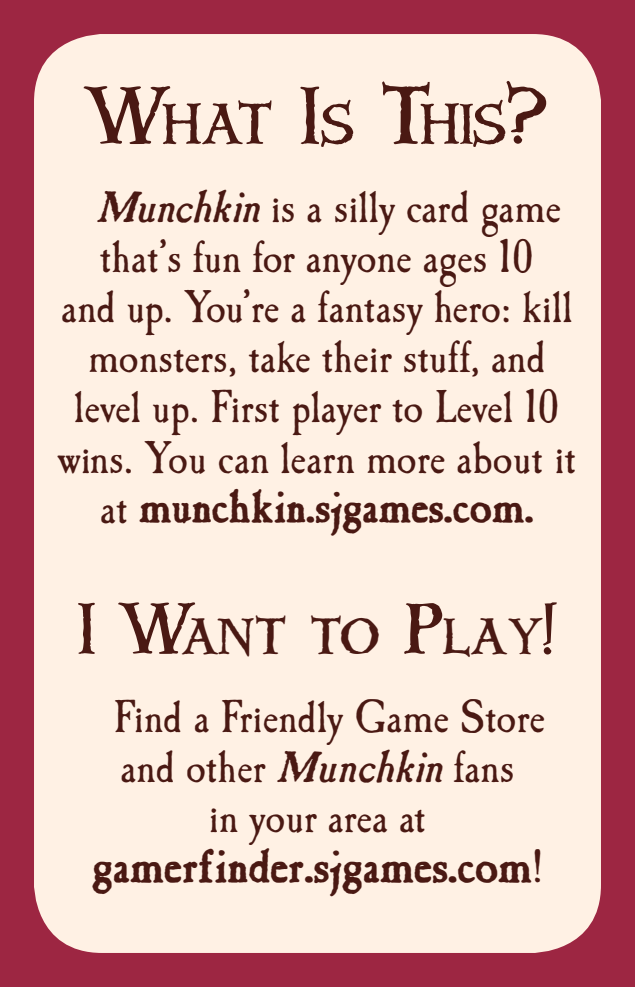
<style>
.page{position:relative;width:635px;height:987px;background:#fff}
.page>*{position:absolute;margin:0;border:0;box-sizing:border-box;transform-origin:0 0}
.t1{font:50.4px "Quasimodo";color:#4a1913}
.t2{font:48px/50px "Caslon Ant T";color:#4a1913;text-align:center}
.t3{font:48px "Caslon Antique Bold";color:#4a1913}
.t4{font:46px "Caslon Antique Bold";color:#4a1913}
.t5{font:44.8px "Quasimodo";color:#4a1913}
.s1{font-size:72px}
.s2{font-family:"Caslon Antique";font-weight:700;font-style:italic;font-size:44px}
.s3{font-family:"Caslon Ant T";font-size:48px}
.s4{font-size:64px}
.s5{font-family:"Caslon Ant T"}
</style>
<div class="page">
<div style="left:0;top:0;width:635px;height:986px;background:#9d2642"></div>
<div style="left:34px;top:34px;width:567px;height:918px;background:#fff1e4;border-radius:68px"></div>
<p class="t1" style="left:86px;top:89px;width:463px"><span class="s1">W</span>HAT <span class="s1">I</span>S <span class="s1">T</span>HIS<span class="s1">?</span></p>
<p class="t2" style="left:57px;top:184px;width:521px"><span class="s2">Munchkin</span> is a silly card game that’s fun for anyone ages 10<br>and up. You’re a fantasy hero: kill monsters, take their stuff, and level up. First player to Level 10 wins. You can learn more about it</p>
<p class="t4" style="left:100px;top:479px;width:435px"><span class="s3">at</span> munchkin.sjgames.com.</p>
<p class="t5" style="left:78px;top:605px;width:481px"><span class="s4">I W</span>ANT TO <span class="s4">P</span>LAY<span class="s4">!</span></p>
<p class="t2" style="left:114px;top:694px;width:433px">Find a Friendly Game Store and other <span class="s2">Munchkin</span> fans in your area at</p>
<p class="t3" style="left:92px;top:837px;width:452px">gamerfinder.sjgames.com<span class="s5">!</span></p>
</div>
